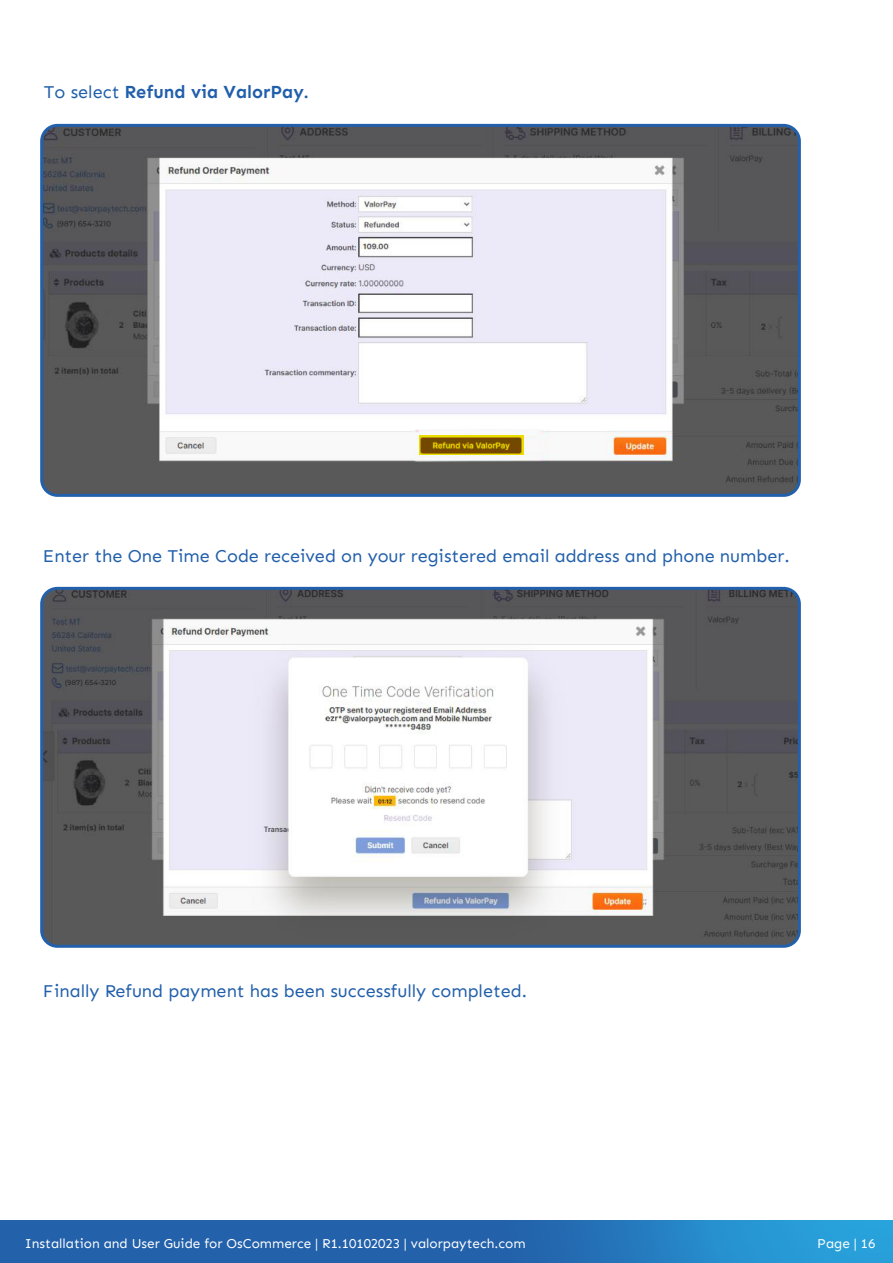
<style>
.page{position:relative;width:893px;height:1263px;background:#fff}
.page>*{position:absolute;margin:0;border:0;box-sizing:border-box;transform-origin:0 0}
.t1{font:18px "Sen";color:#215fab}
.t2{font:700 18px "Sen";color:#215fab}
.t3{font:13.5px "Sen";color:#fff}
.s1{font-weight:400}
</style>
<div class="page">
<svg style="left:0;top:1220px;width:893px;height:43px;background:#2471b6"></svg>
<img style="left:44px;top:591px;width:753px;height:353px">
<div style="left:40px;top:587px;width:761px;height:361px;border:3px solid #2260ab;border-radius:16px"></div>
<img style="left:44px;top:128px;width:753px;height:365px">
<div style="left:40px;top:124px;width:761px;height:373px;border:3px solid #2260ab;border-radius:16px"></div>
<svg style="left:419px;top:435px;width:104px;height:20px;background:#9a7800"></svg>
<p class="t2" style="left:44px;top:81px;width:266px"><span class="s1">To select</span> Refund via ValorPay.</p>
<p class="t1" style="left:43px;top:546px;width:748px">Enter the One Time Code received on your registered email address and phone number.</p>
<p class="t1" style="left:43px;top:980px;width:485px">Finally Refund payment has been successfully completed.</p>
<p class="t3" style="left:25px;top:1235px;width:502px">Installation and User Guide for OsCommerce | R1.10102023 | valorpaytech.com</p>
<p class="t3" style="left:817px;top:1235px;width:60px">Page | 16</p>
</div>
